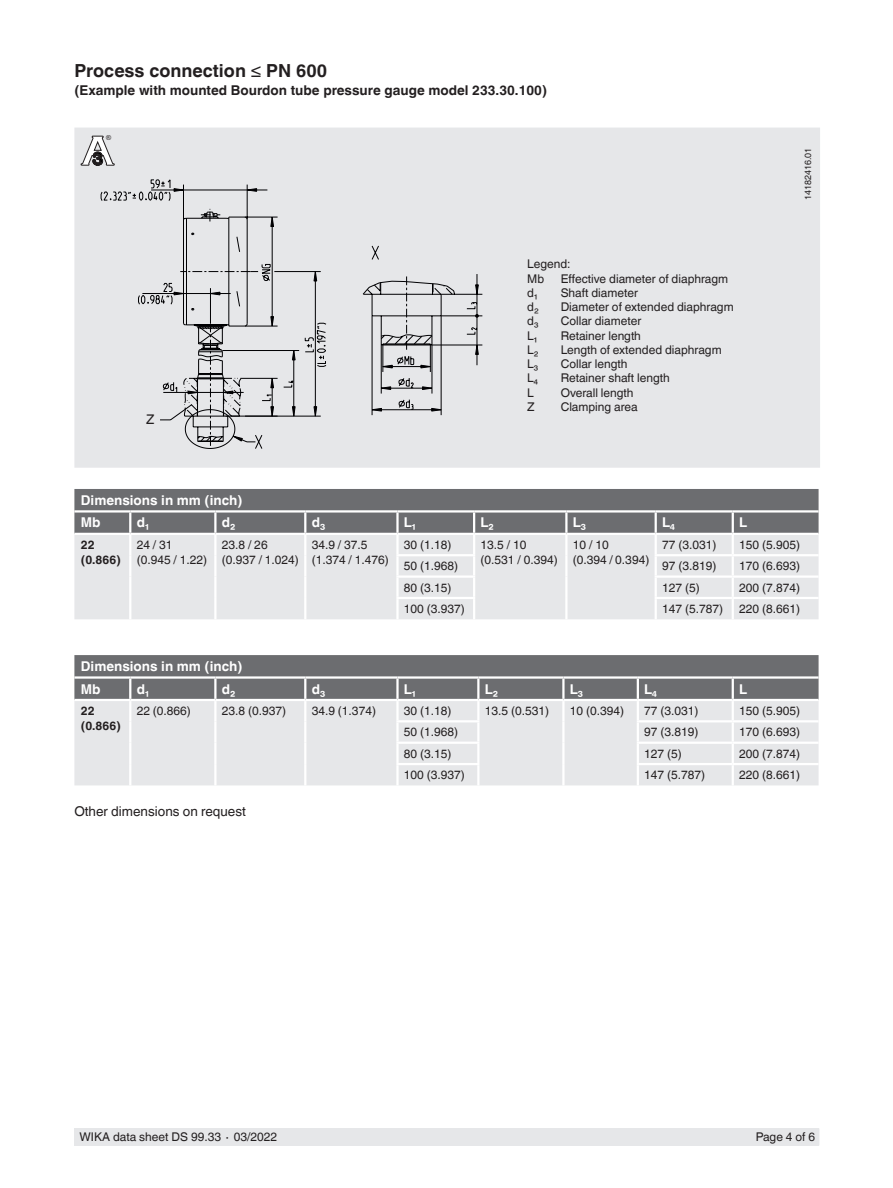
<style>
.page{position:relative;width:893px;height:1188px;background:#fff}
.page>*{position:absolute;margin:0;border:0;box-sizing:border-box;transform-origin:0 0}
.t1{font:700 18px "Helvetica World";color:#231f20}
.t2{font:700 13.5px/22.5px "Helvetica World";color:#fff}
.t3{font:700 13.5px "Helvetica World";color:#231f20}
.t4{font:13.5px "Helvetica World";color:#231f20}
.t5{font:13.35px "Helvetica World";color:#231f20}
.t6{font:12px/15px "Helvetica World";color:#231f20}
.t7{font:700 12px/15px "Helvetica World";color:#231f20}
.t8{font:9px "Helvetica World";color:#231f20}
.t9{font:6.9px "Arial";color:#231f20}
.s1{font-weight:400}
</style>
<div class="page">
<div style="left:75px;top:1128px;width:744px;height:17px;background:#e6e7e9"></div>
<div style="left:74px;top:128px;width:746px;height:340px;background:#e6e7e9"></div>
<svg style="left:101px;top:179px;width:382px;height:270px"></svg>
<div style="left:74px;top:597px;width:745px;height:22px;background:#e6e7e9"></div>
<hr style="left:129px;top:577px;width:2px;height:21px;background:#fff">
<hr style="left:129px;top:598px;width:2px;height:21px;background:#fff">
<hr style="left:214px;top:577px;width:3px;height:21px;background:#fff">
<hr style="left:304px;top:577px;width:2px;height:21px;background:#fff">
<hr style="left:214px;top:598px;width:3px;height:21px;background:#fff">
<hr style="left:304px;top:598px;width:2px;height:21px;background:#fff">
<hr style="left:565px;top:577px;width:2px;height:21px;background:#fff">
<hr style="left:565px;top:598px;width:2px;height:21px;background:#fff">
<svg style="left:74px;top:489px;width:745px;height:108px;background:#b8b9bb"></svg>
<hr style="left:473px;top:599px;width:2px;height:20px;background:#fff">
<hr style="left:655px;top:599px;width:2px;height:20px;background:#fff">
<hr style="left:732px;top:599px;width:2px;height:20px;background:#fff">
<hr style="left:396px;top:513px;width:3px;height:20px;background:#fff">
<hr style="left:396px;top:556px;width:3px;height:19px;background:#fff">
<hr style="left:396px;top:578px;width:3px;height:19px;background:#fff">
<hr style="left:396px;top:599px;width:3px;height:20px;background:#fff">
<hr style="left:733px;top:554px;width:86px;height:2px;background:#fff">
<hr style="left:396px;top:575px;width:79px;height:3px;background:#fff">
<hr style="left:655px;top:575px;width:78px;height:3px;background:#fff">
<hr style="left:733px;top:575px;width:86px;height:3px;background:#fff">
<hr style="left:396px;top:597px;width:79px;height:2px;background:#fff">
<hr style="left:655px;top:597px;width:78px;height:2px;background:#fff">
<hr style="left:733px;top:597px;width:86px;height:2px;background:#fff">
<hr style="left:396px;top:535px;width:3px;height:19px;background:#fff">
<hr style="left:396px;top:554px;width:79px;height:2px;background:#fff">
<hr style="left:655px;top:554px;width:78px;height:2px;background:#fff">
<div style="left:74px;top:720px;width:745px;height:65px;background:#e6e7e9"></div>
<hr style="left:129px;top:701px;width:2px;height:20px;background:#fff">
<hr style="left:129px;top:721px;width:2px;height:22px;background:#fff">
<hr style="left:129px;top:743px;width:2px;height:21px;background:#fff">
<hr style="left:129px;top:764px;width:2px;height:21px;background:#fff">
<hr style="left:214px;top:701px;width:3px;height:20px;background:#fff">
<hr style="left:304px;top:701px;width:2px;height:20px;background:#fff">
<hr style="left:214px;top:721px;width:3px;height:22px;background:#fff">
<hr style="left:304px;top:721px;width:2px;height:22px;background:#fff">
<hr style="left:214px;top:743px;width:3px;height:21px;background:#fff">
<hr style="left:304px;top:743px;width:2px;height:21px;background:#fff">
<hr style="left:214px;top:764px;width:3px;height:21px;background:#fff">
<hr style="left:304px;top:764px;width:2px;height:21px;background:#fff">
<hr style="left:477px;top:722px;width:2px;height:20px;background:#fff">
<svg style="left:477px;top:744px;width:2px;height:19px"></svg>
<hr style="left:477px;top:765px;width:2px;height:20px;background:#fff">
<hr style="left:637px;top:722px;width:2px;height:20px;background:#fff">
<svg style="left:637px;top:744px;width:2px;height:19px"></svg>
<hr style="left:637px;top:765px;width:2px;height:20px;background:#fff">
<hr style="left:562px;top:701px;width:3px;height:20px;background:#fff">
<hr style="left:562px;top:721px;width:3px;height:22px;background:#fff">
<hr style="left:562px;top:743px;width:3px;height:21px;background:#fff">
<hr style="left:562px;top:764px;width:3px;height:21px;background:#fff">
<svg style="left:74px;top:655px;width:745px;height:65px;background:#9a9b9e"></svg>
<hr style="left:732px;top:722px;width:2px;height:20px;background:#fff">
<svg style="left:732px;top:744px;width:2px;height:19px"></svg>
<hr style="left:732px;top:765px;width:2px;height:20px;background:#fff">
<hr style="left:396px;top:679px;width:3px;height:20px;background:#fff">
<hr style="left:396px;top:722px;width:3px;height:20px;background:#fff">
<hr style="left:396px;top:744px;width:3px;height:19px;background:#fff">
<hr style="left:396px;top:765px;width:3px;height:20px;background:#fff">
<hr style="left:733px;top:720px;width:86px;height:2px;background:#fff">
<hr style="left:396px;top:742px;width:83px;height:2px;background:#fff">
<hr style="left:637px;top:742px;width:96px;height:2px;background:#fff">
<hr style="left:733px;top:742px;width:86px;height:2px;background:#fff">
<hr style="left:396px;top:763px;width:83px;height:2px;background:#fff">
<hr style="left:637px;top:763px;width:96px;height:2px;background:#fff">
<hr style="left:733px;top:763px;width:86px;height:2px;background:#fff">
<hr style="left:396px;top:701px;width:3px;height:19px;background:#fff">
<hr style="left:396px;top:720px;width:83px;height:2px;background:#fff">
<hr style="left:637px;top:720px;width:96px;height:2px;background:#fff">
<svg style="left:81px;top:136px;width:34px;height:30px"></svg>
<h1 class="t1" style="left:74px;top:60px;width:254px">Process connection <span class="s1">≤</span> PN 600</h1>
<p class="t3" style="left:74px;top:82px;width:474px">(Example with mounted Bourdon tube pressure gauge model 233.30.100)</p>
<p class="t9" style="left:106px;top:133px;width:7px">®</p>
<p class="t5" style="left:146px;top:411px;width:10px">Z</p>
<p class="t6" style="left:527px;top:257px;width:45px;line-height:14.5px">Legend:<br>Mb</p>
<p class="t6" style="left:561px;top:271px;width:169px">Effective diameter of diaphragm</p>
<p class="t6" style="left:527px;top:285px;width:12px">d₁</p>
<p class="t6" style="left:561px;top:285px;width:79px">Shaft diameter</p>
<p class="t6" style="left:527px;top:299px;width:13px">d₂</p>
<p class="t6" style="left:561px;top:299px;width:174px">Diameter of extended diaphragm</p>
<p class="t6" style="left:527px;top:314px;width:13px">d₃</p>
<p class="t6" style="left:561px;top:314px;width:82px">Collar diameter</p>
<p class="t6" style="left:527px;top:328px;width:12px">L₁</p>
<p class="t6" style="left:561px;top:328px;width:82px">Retainer length</p>
<p class="t6" style="left:527px;top:342px;width:13px">L₂</p>
<p class="t6" style="left:561px;top:342px;width:162px">Length of extended diaphragm</p>
<p class="t6" style="left:527px;top:356px;width:13px">L₃</p>
<p class="t6" style="left:561px;top:356px;width:68px">Collar length</p>
<p class="t6" style="left:527px;top:371px;width:13px">L₄</p>
<p class="t6" style="left:561px;top:371px;width:111px">Retainer shaft length</p>
<p class="t6" style="left:527px;top:385px;width:8px">L</p>
<p class="t6" style="left:561px;top:385px;width:74px">Overall length</p>
<p class="t6" style="left:527px;top:399px;width:9px">Z</p>
<p class="t6" style="left:561px;top:399px;width:79px">Clamping area</p>
<p class="t2" style="left:81px;top:489px;width:163px">Dimensions in mm (inch)<br>Mb</p>
<p class="t2" style="left:137px;top:512px;width:14px">d₁</p>
<p class="t2" style="left:222px;top:512px;width:15px">d₂</p>
<p class="t2" style="left:312px;top:512px;width:15px">d₃</p>
<p class="t2" style="left:404px;top:512px;width:14px">L₁</p>
<p class="t2" style="left:480px;top:512px;width:15px">L₂</p>
<p class="t2" style="left:573px;top:512px;width:15px">L₃</p>
<p class="t2" style="left:662px;top:512px;width:15px">L₄</p>
<p class="t2" style="left:739px;top:512px;width:10px">L</p>
<p class="t8" style="left:803px;top:200px;width:54px;rotate:-90deg">14182416.01</p>
<p class="t7" style="left:81px;top:537px;width:42px">22 (0.866)</p>
<p class="t6" style="left:137px;top:537px;width:72px">24 / 31 (0.945 / 1.22)</p>
<p class="t6" style="left:222px;top:537px;width:79px">23.8 / 26 (0.937 / 1.024)</p>
<p class="t6" style="left:312px;top:537px;width:79px">34.9 / 37.5 (1.374 / 1.476)</p>
<p class="t6" style="left:404px;top:537px;width:49px">30 (1.18)</p>
<p class="t6" style="left:480px;top:537px;width:79px">13.5 / 10 (0.531 / 0.394)</p>
<p class="t6" style="left:573px;top:537px;width:78px">10 / 10<br>(0.394 / 0.394)</p>
<p class="t6" style="left:662px;top:537px;width:56px">77 (3.031)</p>
<p class="t6" style="left:739px;top:537px;width:62px">150 (5.905)</p>
<p class="t6" style="left:404px;top:559px;width:56px">50 (1.968)</p>
<p class="t6" style="left:662px;top:559px;width:56px">97 (3.819)</p>
<p class="t6" style="left:739px;top:559px;width:62px">170 (6.693)</p>
<p class="t6" style="left:404px;top:580px;width:49px">80 (3.15)</p>
<p class="t6" style="left:662px;top:580px;width:39px">127 (5)</p>
<p class="t6" style="left:739px;top:580px;width:62px">200 (7.874)</p>
<p class="t6" style="left:404px;top:601px;width:62px">100 (3.937)</p>
<p class="t6" style="left:662px;top:601px;width:62px">147 (5.787)</p>
<p class="t6" style="left:739px;top:601px;width:62px">220 (8.661)</p>
<p class="t2" style="left:81px;top:655px;width:163px">Dimensions in mm (inch)<br>Mb</p>
<p class="t2" style="left:137px;top:678px;width:14px">d₁</p>
<p class="t2" style="left:222px;top:678px;width:15px">d₂</p>
<p class="t2" style="left:312px;top:678px;width:15px">d₃</p>
<p class="t2" style="left:404px;top:678px;width:14px">L₁</p>
<p class="t2" style="left:485px;top:678px;width:15px">L₂</p>
<p class="t2" style="left:570px;top:678px;width:15px">L₃</p>
<p class="t2" style="left:644px;top:678px;width:15px">L₄</p>
<p class="t2" style="left:739px;top:678px;width:10px">L</p>
<p class="t7" style="left:81px;top:703px;width:42px">22 (0.866)</p>
<p class="t6" style="left:137px;top:703px;width:56px">22 (0.866)</p>
<p class="t6" style="left:222px;top:703px;width:66px">23.8 (0.937)</p>
<p class="t6" style="left:312px;top:703px;width:66px">34.9 (1.374)</p>
<p class="t6" style="left:404px;top:703px;width:49px">30 (1.18)</p>
<p class="t6" style="left:485px;top:703px;width:66px">13.5 (0.531)</p>
<p class="t6" style="left:570px;top:703px;width:56px">10 (0.394)</p>
<p class="t6" style="left:644px;top:703px;width:56px">77 (3.031)</p>
<p class="t6" style="left:739px;top:703px;width:62px">150 (5.905)</p>
<p class="t6" style="left:404px;top:725px;width:56px">50 (1.968)</p>
<p class="t6" style="left:644px;top:725px;width:56px">97 (3.819)</p>
<p class="t6" style="left:739px;top:725px;width:62px">170 (6.693)</p>
<p class="t6" style="left:404px;top:746px;width:49px">80 (3.15)</p>
<p class="t6" style="left:644px;top:746px;width:39px">127 (5)</p>
<p class="t6" style="left:739px;top:746px;width:62px">200 (7.874)</p>
<p class="t6" style="left:404px;top:767px;width:62px">100 (3.937)</p>
<p class="t6" style="left:644px;top:767px;width:62px">147 (5.787)</p>
<p class="t6" style="left:739px;top:767px;width:62px">220 (8.661)</p>
<p class="t4" style="left:74px;top:803px;width:173px">Other dimensions on request</p>
<p class="t6" style="left:80px;top:1130px;width:199px">WIKA data sheet DS 99.33 ∙ 03/2022</p>
<p class="t6" style="left:756px;top:1130px;width:61px">Page 4 of 6</p>
</div>
